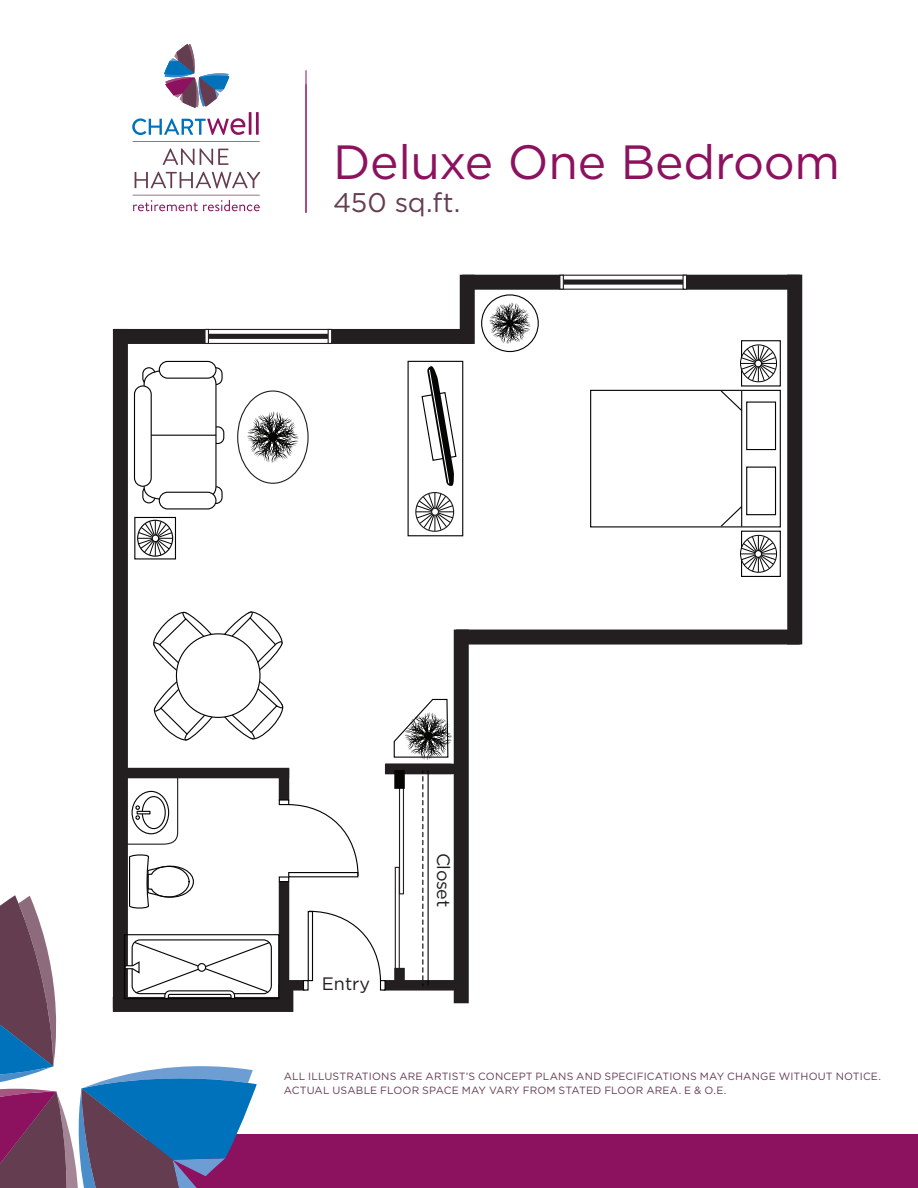
<style>
.page{position:relative;width:918px;height:1188px;background:#fff}
.page>*{position:absolute;margin:0;border:0;box-sizing:border-box;transform-origin:0 0}
.t1{font:48px "Gotham HTF";letter-spacing:-.005em;color:#8c1260}
.t2{font:27px "Gotham HTF";letter-spacing:-.005em;color:#653d51}
.t3{font:18px "Gotham HTF";letter-spacing:-.025em;color:#211e1e}
.t4{font:10.5px/13.5px "Gotham HTF";letter-spacing:.015em;color:#653d51}
</style>
<div class="page">
<div style="left:147px;top:1134px;width:771px;height:54px;background:#8c1260"></div>
<hr style="left:306px;top:70px;width:1px;height:143px;background:#8c1260">
<svg style="left:132px;top:118px;width:113px;height:17px"></svg>
<hr style="left:249px;top:112px;width:2px;height:23px;background:#8c1260">
<hr style="left:256px;top:112px;width:3px;height:23px;background:#8c1260">
<svg style="left:164px;top:44px;width:65px;height:64px"></svg>
<svg style="left:135px;top:172px;width:125px;height:16px"></svg>
<svg style="left:163px;top:148px;width:65px;height:17px"></svg>
<svg style="left:133px;top:141px;width:127px;height:1px"></svg>
<svg style="left:133px;top:195px;width:127px;height:16px"></svg>
<div style="left:115px;top:329px;width:91px;height:15px;background:#231f20"></div>
<div style="left:331px;top:329px;width:142px;height:15px;background:#231f20"></div>
<div style="left:462px;top:275px;width:99px;height:15px;background:#231f20"></div>
<div style="left:456px;top:630px;width:344px;height:15px;background:#231f20"></div>
<div style="left:686px;top:275px;width:114px;height:15px;background:#231f20"></div>
<div style="left:120px;top:768px;width:169px;height:10px;background:#231f20"></div>
<div style="left:383px;top:980px;width:78px;height:11px;background:#231f20"></div>
<div style="left:113px;top:329px;width:15px;height:679px;background:#231f20"></div>
<div style="left:454px;top:630px;width:15px;height:373px;background:#231f20"></div>
<div style="left:787px;top:275px;width:15px;height:369px;background:#231f20"></div>
<div style="left:460px;top:275px;width:15px;height:69px;background:#231f20"></div>
<div style="left:380px;top:980px;width:6px;height:11px;border:1px solid #050504"></div>
<div style="left:208px;top:334px;width:120px;height:5px;background:#231f20"></div>
<div style="left:206px;top:329px;width:125px;height:15px;border:1px solid #231f20"></div>
<hr style="left:205px;top:329px;width:3px;height:14px;background:#fff">
<div style="left:204px;top:329px;width:5px;height:15px;border:1px solid #231f20"></div>
<div style="left:328px;top:329px;width:4px;height:15px;border:1px solid #231f20"></div>
<div style="left:563px;top:280px;width:120px;height:5px;background:#231f20"></div>
<div style="left:561px;top:275px;width:125px;height:15px;border:1px solid #231f20"></div>
<hr style="left:560px;top:275px;width:3px;height:14px;background:#fff">
<div style="left:559px;top:275px;width:5px;height:15px;border:1px solid #231f20"></div>
<div style="left:683px;top:275px;width:4px;height:15px;border:1px solid #231f20"></div>
<svg style="left:0;top:775px;width:385px;height:413px"></svg>
<div style="left:137px;top:811px;width:14px;height:3px;border:1px solid #050504"></div>
<svg style="left:153px;top:611px;width:131px;height:130px"></svg>
<div style="left:741px;top:340px;width:40px;height:47px;border:1px solid #050504"></div>
<div style="left:741px;top:345px;width:36px;height:37px;background:#727272;border-radius:50%"></div>
<div style="left:740px;top:344px;width:37px;height:38px;border:1px solid #050504;border-radius:50%"></div>
<hr style="left:758px;top:345px;width:1px;height:37px;background:#050504">
<hr style="left:740px;top:363px;width:36px;height:1px;background:#050504">
<svg style="left:741px;top:346px;width:35px;height:35px"></svg>
<div style="left:755px;top:360px;width:7px;height:7px;background:#fff;border-radius:50%"></div>
<div style="left:754px;top:360px;width:8px;height:7px;border:1px solid #050504;border-radius:50%"></div>
<div style="left:741px;top:531px;width:40px;height:46px;border:1px solid #050504"></div>
<div style="left:741px;top:535px;width:36px;height:37px;background:#7b7b7b;border-radius:50%"></div>
<div style="left:740px;top:535px;width:37px;height:38px;border:1px solid #050504;border-radius:50%"></div>
<hr style="left:740px;top:554px;width:36px;height:1px;background:#050504">
<svg style="left:741px;top:536px;width:35px;height:36px"></svg>
<div style="left:755px;top:551px;width:7px;height:6px;background:#fff;border-radius:50%"></div>
<div style="left:754px;top:550px;width:8px;height:8px;border:1px solid #050504;border-radius:50%"></div>
<hr style="left:741px;top:391px;width:1px;height:136px;background:#050504">
<svg style="left:720px;top:505px;width:23px;height:23px"></svg>
<svg style="left:720px;top:389px;width:23px;height:23px"></svg>
<div style="left:590px;top:390px;width:191px;height:137px;border:1px solid #050504"></div>
<div style="left:746px;top:467px;width:30px;height:48px;border:1px solid #050504"></div>
<div style="left:746px;top:402px;width:30px;height:48px;border:1px solid #050504"></div>
<div style="left:408px;top:361px;width:55px;height:175px;border:1px solid #050504"></div>
<div style="left:415px;top:492px;width:39px;height:40px;border:1px solid #231f20;border-radius:50%"></div>
<svg style="left:416px;top:493px;width:38px;height:38px"></svg>
<div style="left:432px;top:508px;width:6px;height:7px;background:#fff;border-radius:50%"></div>
<div style="left:431px;top:508px;width:8px;height:8px;border:1px solid #231f20;border-radius:50%"></div>
<svg style="left:421px;top:366px;width:36px;height:120px"></svg>
<div style="left:385px;top:764px;width:77px;height:10px;background:#231f20"></div>
<div style="left:394px;top:968px;width:11px;height:22px;background:#231f20"></div>
<svg style="left:422px;top:771px;width:1px;height:215px"></svg>
<hr style="left:428px;top:771px;width:1px;height:214px;background:#050504">
<div style="left:395px;top:867px;width:5px;height:114px;border:1px solid #231f20"></div>
<div style="left:399px;top:780px;width:5px;height:114px;border:1px solid #231f20"></div>
<div style="left:394px;top:770px;width:11px;height:19px;background:#050504"></div>
<svg style="left:393px;top:698px;width:59px;height:62px"></svg>
<div style="left:211px;top:426px;width:13px;height:18px;border:1px solid #050504;border-radius:6px"></div>
<div style="left:209px;top:486px;width:14px;height:18px;border:1px solid #050504;border-radius:6px"></div>
<div style="left:142px;top:486px;width:14px;height:17px;border:1px solid #050504;border-radius:6px"></div>
<div style="left:142px;top:367px;width:14px;height:18px;border:1px solid #050504;border-radius:6px"></div>
<div style="left:209px;top:367px;width:14px;height:18px;border:1px solid #050504;border-radius:6px"></div>
<svg style="left:143px;top:369px;width:74px;height:132px"></svg>
<div style="left:135px;top:386px;width:16px;height:100px;background:#fff;border-radius:8px"></div>
<div style="left:134px;top:385px;width:18px;height:102px;border:1px solid #050504;border-radius:8px"></div>
<div style="left:159px;top:361px;width:57px;height:17px;background:#fff;border-radius:8px"></div>
<div style="left:159px;top:361px;width:58px;height:18px;border:1px solid #050504;border-radius:8px"></div>
<div style="left:159px;top:492px;width:57px;height:17px;background:#fff;border-radius:8px"></div>
<div style="left:159px;top:492px;width:58px;height:17px;border:1px solid #050504;border-radius:8px"></div>
<hr style="left:151px;top:435px;width:65px;height:1px;background:#050504">
<svg style="left:247px;top:411px;width:52px;height:52px"></svg>
<div style="left:237px;top:390px;width:72px;height:94px;border:1px solid #231f20;border-radius:50%"></div>
<div style="left:134px;top:517px;width:42px;height:42px;border:1px solid #050504"></div>
<div style="left:138px;top:520px;width:35px;height:36px;background:#525251;border-radius:50%"></div>
<div style="left:137px;top:520px;width:36px;height:37px;border:1px solid #050504;border-radius:50%"></div>
<hr style="left:155px;top:521px;width:1px;height:35px;background:#050605">
<svg style="left:138px;top:521px;width:35px;height:34px"></svg>
<div style="left:152px;top:535px;width:7px;height:7px;background:#fff;border-radius:50%"></div>
<div style="left:152px;top:535px;width:7px;height:7px;border:1px solid #050504;border-radius:50%"></div>
<svg style="left:482px;top:295px;width:56px;height:57px"></svg>
<div style="left:481px;top:294px;width:58px;height:58px;border:1px solid #050504;border-radius:50%"></div>
<svg style="left:489px;top:302px;width:42px;height:42px"></svg>
<h1 class="t1" style="left:333px;top:136px;width:509px">Deluxe One Bedroom</h1>
<h2 class="t2" style="left:333px;top:187px;width:129px">450 sq.ft.</h2>
<h3 class="t3" style="left:322px;top:974px;width:50px">Entry</h3>
<h3 class="t3" style="left:454px;top:853px;width:56px;rotate:90deg">Closet</h3>
<p class="t4" style="left:284px;top:1069px;width:599px">ALL ILLUSTRATIONS ARE ARTIST’S CONCEPT PLANS AND SPECIFICATIONS MAY CHANGE WITHOUT NOTICE.<br>ACTUAL USABLE FLOOR SPACE MAY VARY FROM STATED FLOOR AREA. E &amp; O.E.</p>
</div>
